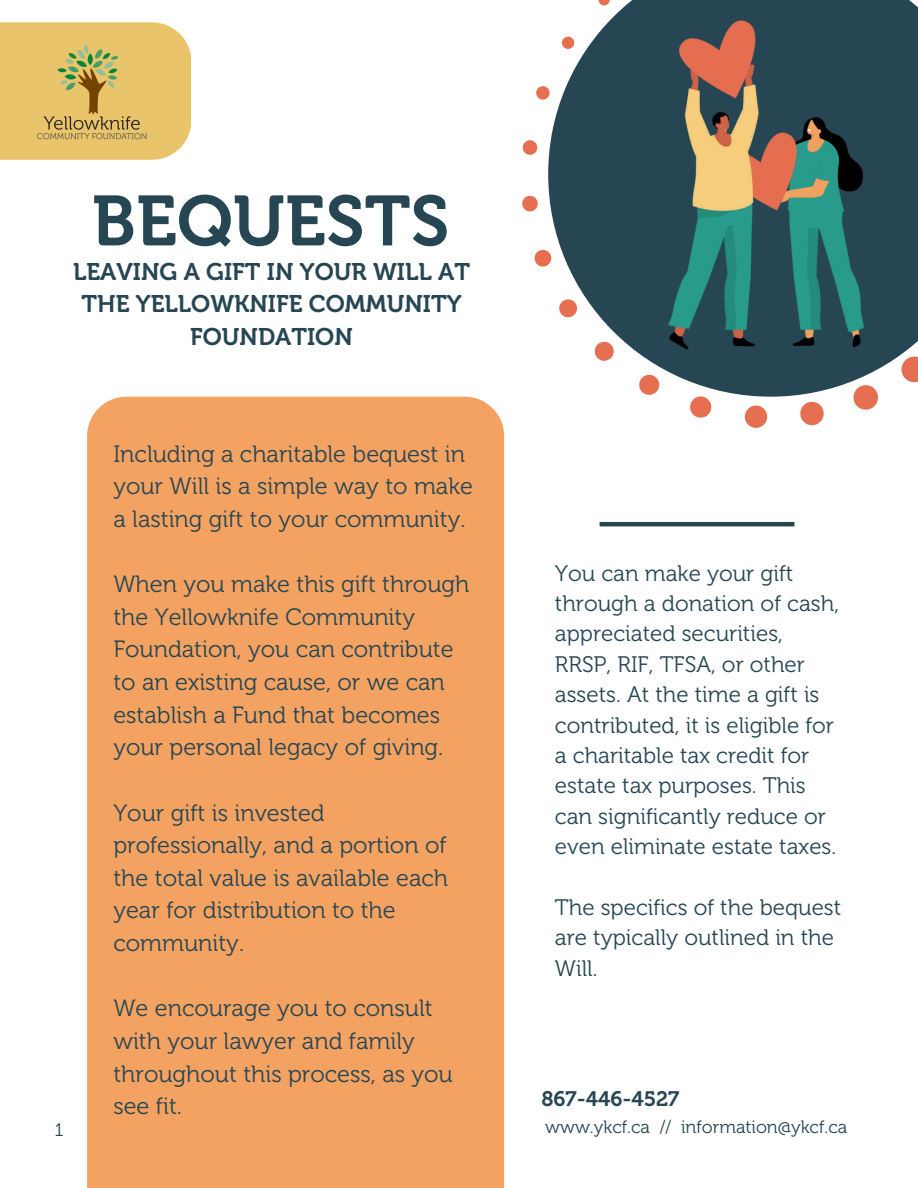
<style>
.page{position:relative;width:918px;height:1188px;background:#fff}
.page>*{position:absolute;margin:0;border:0;box-sizing:border-box;transform-origin:0 0}
.t1{font:70.5px "Museo 700";color:#264653}
.t2{font:24px/32.7px "Museo 700";color:#264653;text-align:center}
.t3{font:23.55px/32.7px "Museo 300";color:#264653}
.t4{font:22.35px/30.3px "Museo 300";color:#264653}
.t5{font:20.85px "Museo 700";color:#264653}
.t6{font:18px "Museo 300";color:#264653}
.t7{font:17.85px "Museo 300";color:#264653}
</style>
<div class="page">
<div style="left:87px;top:397px;width:417px;height:791px;background:#f4a261"></div>
<div style="left:0;top:22px;width:191px;height:138px;background:#e9c46a"></div>
<svg style="left:854px;top:397px;width:24px;height:13px"></svg>
<svg style="left:800px;top:401px;width:24px;height:25px"></svg>
<svg style="left:744px;top:405px;width:24px;height:23px"></svg>
<svg style="left:690px;top:397px;width:21px;height:21px"></svg>
<svg style="left:534px;top:249px;width:14px;height:18px"></svg>
<svg style="left:522px;top:195px;width:16px;height:17px"></svg>
<svg style="left:523px;top:140px;width:14px;height:15px"></svg>
<svg style="left:536px;top:86px;width:12px;height:14px"></svg>
<svg style="left:548px;top:0;width:370px;height:397px;fill:#264653"></svg>
<hr style="left:600px;top:522px;width:194px;height:4px;background:#264653">
<img style="left:600px;top:16px;width:318px;height:334px">
<img style="left:37px;top:45px;width:110px;height:95px">
<p class="t1" style="left:92px;top:179px;width:359px">BEQUESTS</p>
<h1 class="t2" style="left:73px;top:255px;width:398px">LEAVING A GIFT IN YOUR WILL AT<br>THE YELLOWKNIFE COMMUNITY<br>FOUNDATION</h1>
<h3 class="t3" style="left:113px;top:437px;width:361px">Including a charitable bequest in your Will is a simple way to make a lasting gift to your community.</h3>
<h3 class="t3" style="left:113px;top:568px;width:358px">When you make this gift through the Yellowknife Community<br>Foundation, you can contribute to an existing cause, or we can establish a Fund that becomes your personal legacy of giving.</h3>
<h3 class="t3" style="left:113px;top:796px;width:336px">Your gift is invested professionally, and a portion of the total value is available each year for distribution to the community.</h3>
<h3 class="t3" style="left:113px;top:992px;width:341px">We encourage you to consult with your lawyer and family throughout this process, as you see fit.</h3>
<h2 class="t4" style="left:555px;top:558px;width:286px">You can make your gift through a donation of cash, appreciated securities,<br>RRSP, RIF, TFSA, or other assets. At the time a gift is contributed, it is eligible for a charitable tax credit for estate tax purposes. This can significantly reduce or even eliminate estate taxes.</h2>
<p class="t4" style="left:555px;top:892px;width:288px">The specifics of the bequest are typically outlined in the<br>Will.</p>
<p class="t5" style="left:541px;top:1086px;width:140px">867-446-4527</p>
<p class="t6" style="left:55px;top:1119px;width:10px">1</p>
<p class="t7" style="left:545px;top:1117px;width:304px">www.ykcf.ca // information@ykcf.ca</p>
</div>
